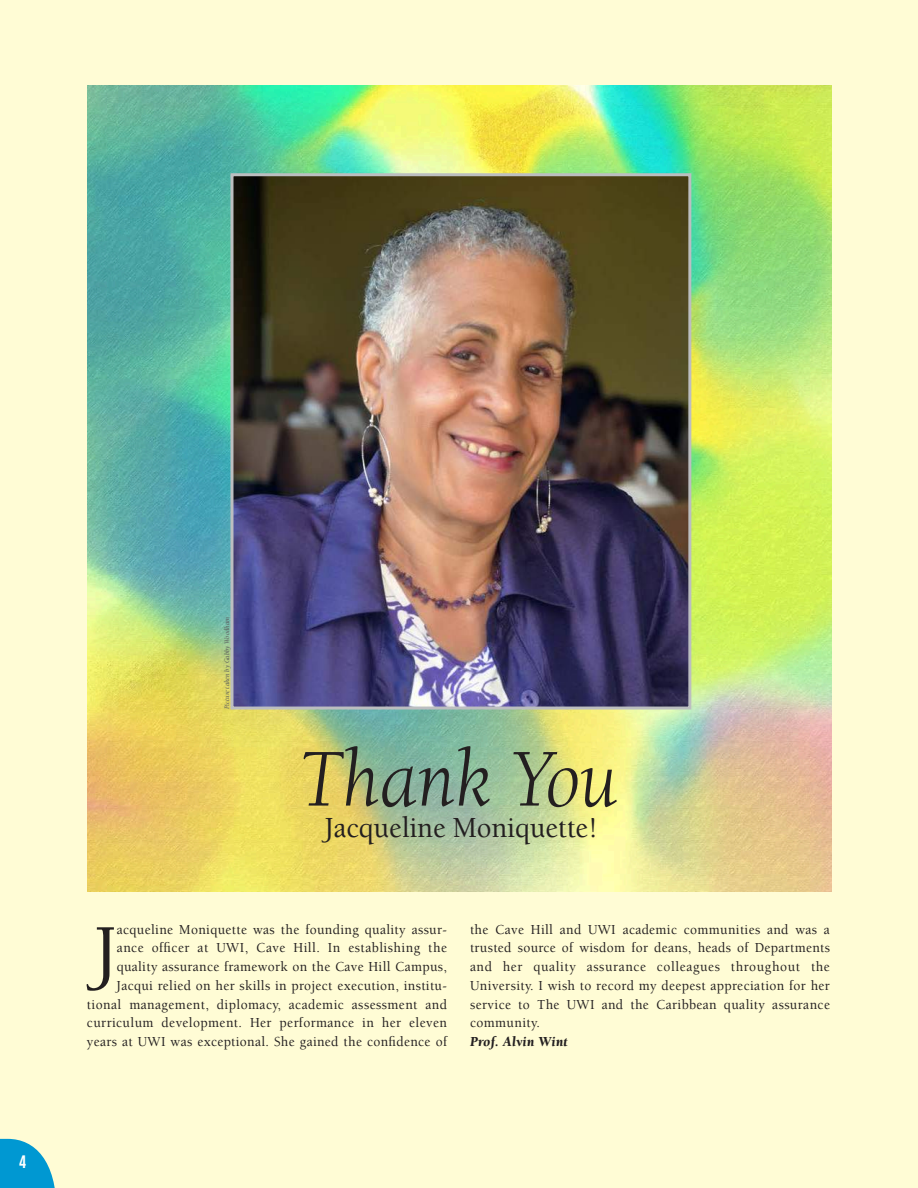
<style>
.page{position:relative;width:918px;height:1188px;background:#fffcd5}
.page>*{position:absolute;margin:0;border:0;box-sizing:border-box;transform-origin:0 0}
.t1{font:italic 84.3px "Berkeley Std";color:#231f20;scale:.95 1}
.t2{font:500 77.25px "Berkeley Std";color:#231f20;scale:.95 1}
.t3{font:500 30px "Berkeley Std";letter-spacing:-.005em;color:#231f20;scale:.95 1}
.t4{font:700 condensed 18.9px "Akzidenz Grotesk BE";color:#fff;scale:.95 1}
.t5{font:500 14.1px/18.8px "Berkeley Std";letter-spacing:.025em;color:#231f20;text-align:right;scale:.95 1}
.t6{font:italic 900 14.1px "Berkeley Std";letter-spacing:.025em;color:#231f20;scale:.95 1}
.t7{font:italic 7.05px "Berkeley Std";letter-spacing:.01em;color:#58595b;scale:.95 1}
</style>
<div class="page">
<img style="left:87px;top:85px;width:745px;height:807px">
<img style="left:234px;top:177px;width:453px;height:529px">
<div style="left:230px;top:173px;width:461px;height:537px;border:3px solid #bcbec0"></div>
<svg style="left:0;top:1139px;width:55px;height:49px"></svg>
<h3 class="t4" style="left:19px;top:1150px;width:9px">4</h3>
<p class="t7" style="left:223px;top:709px;width:99px;rotate:-90deg">Picture taken by Gabby Woodham</p>
<h1 class="t1" style="left:298px;top:734px;width:339px">Thank You</h1>
<h3 class="t3" style="left:324px;top:812px;width:290px">Jacqueline Moniquette!</h3>
<p class="t5" style="left:87px;top:920px;width:381px">acqueline Moniquette was the founding quality assur&shy;ance officer at UWI, Cave Hill. In establishing the quality assurance framework on the Cave Hill Campus, Jacqui relied on her skills in project execution, institu&shy;tional management, diplomacy, academic assessment and curriculum development. Her performance in her eleven years at UWI was exceptional. She gained the confidence of</p>
<p class="t5" style="left:470px;top:920px;width:380px;text-align:justify">the Cave Hill and UWI academic communities and was a trusted source of wisdom for deans, heads of Departments and her quality assurance colleagues throughout the University. I wish to record my deepest appreciation for her service to The UWI and the Caribbean quality assurance community.</p>
<h2 class="t2" style="left:93px;top:911px;width:27px">J</h2>
<p class="t6" style="left:470px;top:1034px;width:105px">Prof. Alvin Wint</p>
</div>
